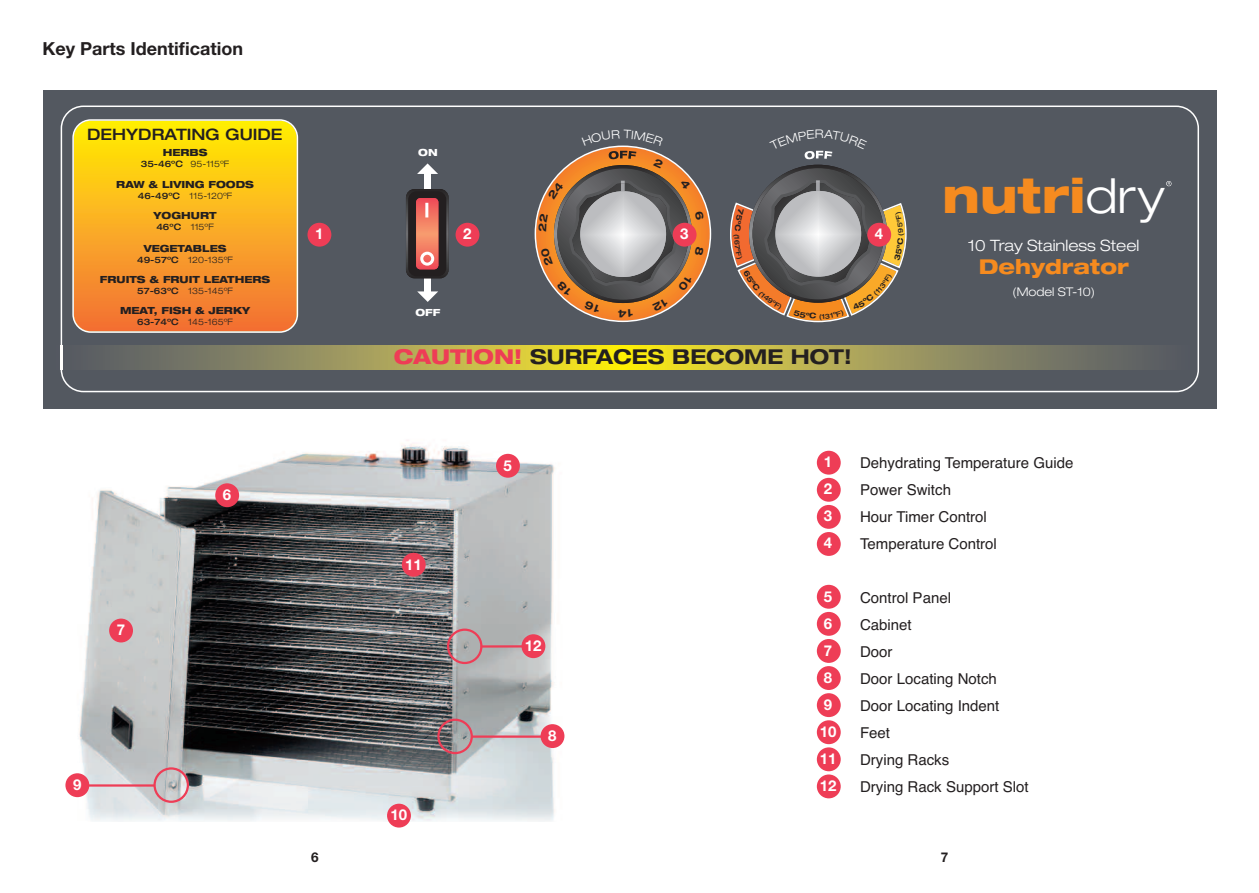
<style>
.page{position:relative;width:1259px;height:893px;background:#fff}
.page>*{position:absolute;margin:0;border:0;box-sizing:border-box;transform-origin:0 0}
.t1{font:800 expanded 48.15px "Helvetica Neue LT Std";color:#f68b1f}
.t2{font:700 expanded 20.55px "Helvetica Neue LT Std";color:#231f20}
.t3{font:800 expanded 20.4px "Helvetica Neue LT Std";color:#f68b1f}
.t4{font:700 18px "Helvetica Neue LT Std";color:#231f20}
.t5{font:500 expanded 15.75px "Helvetica Neue LT Std";color:#231f20}
.t6{font:300 expanded 15.6px "Helvetica Neue LT Std";color:#fff}
.t7{font:15px/27px "Helvetica";color:#231f20}
.t8{font:700 15px/27px "Helvetica Neue LT Std";color:#fff;text-align:justify}
.t9{font:700 13.5px "Helvetica Neue LT Std";color:#231f20}
.t10{font:300 expanded 12px "Helvetica Neue LT Std";color:#fff}
.t11{font:300 expanded 11.85px "Helvetica Neue LT Std";color:#fff}
.t12{font:800 expanded 9.9px "Helvetica Neue LT Std";color:#231f20}
.t13{font:800 expanded 9.9px "Helvetica Neue LT Std";color:#fff}
.t14{font:300 expanded 8.85px "Helvetica Neue LT Std";color:#231f20}
.s1{font-weight:500}
.s2{font-weight:800;color:#ee3d56}
.s3{font-weight:300;color:#fff}
</style>
<div class="page">
<div style="left:817px;top:774px;width:23px;height:24px;background:#ee3d56;border-radius:50%"></div>
<div style="left:817px;top:747px;width:23px;height:24px;background:#ee3d56;border-radius:50%"></div>
<div style="left:817px;top:720px;width:23px;height:24px;background:#ee3d56;border-radius:50%"></div>
<div style="left:817px;top:693px;width:23px;height:24px;background:#ee3d56;border-radius:50%"></div>
<div style="left:817px;top:666px;width:23px;height:24px;background:#ee3d56;border-radius:50%"></div>
<div style="left:817px;top:639px;width:23px;height:24px;background:#ee3d56;border-radius:50%"></div>
<div style="left:817px;top:612px;width:23px;height:24px;background:#ee3d56;border-radius:50%"></div>
<div style="left:817px;top:585px;width:23px;height:24px;background:#ee3d56;border-radius:50%"></div>
<div style="left:817px;top:532px;width:23px;height:24px;background:#ee3d56;border-radius:50%"></div>
<div style="left:817px;top:505px;width:23px;height:24px;background:#ee3d56;border-radius:50%"></div>
<div style="left:817px;top:478px;width:23px;height:24px;background:#ee3d56;border-radius:50%"></div>
<div style="left:817px;top:451px;width:23px;height:24px;background:#ee3d56;border-radius:50%"></div>
<img style="left:65px;top:440px;width:500px;height:381px">
<div style="left:387px;top:804px;width:24px;height:23px;background:#ee3d56;border-radius:50%"></div>
<div style="left:109px;top:619px;width:24px;height:23px;background:#ee3d56;border-radius:50%"></div>
<div style="left:215px;top:483px;width:24px;height:24px;background:#ee3d56;border-radius:50%"></div>
<div style="left:496px;top:454px;width:24px;height:24px;background:#ee3d56;border-radius:50%"></div>
<div style="left:402px;top:553px;width:24px;height:24px;background:#ee3d56;border-radius:50%"></div>
<div style="left:540px;top:724px;width:24px;height:24px;background:#ee3d56;border-radius:50%"></div>
<div style="left:65px;top:773px;width:24px;height:24px;background:#ee3d56;border-radius:50%"></div>
<hr style="left:89px;top:784px;width:65px;height:3px;background:#ee3d56">
<svg style="left:153px;top:767px;width:36px;height:36px"></svg>
<hr style="left:471px;top:735px;width:72px;height:3px;background:#ee3d56">
<svg style="left:437px;top:719px;width:36px;height:35px"></svg>
<div style="left:521px;top:634px;width:24px;height:24px;background:#ee3d56;border-radius:50%"></div>
<hr style="left:481px;top:645px;width:46px;height:3px;background:#ee3d56">
<svg style="left:447px;top:629px;width:35px;height:35px"></svg>
<div style="left:43px;top:90px;width:1174px;height:319px;background:#535860"></div>
<svg style="left:61px;top:106px;width:1138px;height:286px"></svg>
<img style="left:60px;top:345px;width:1130px;height:24px">
<svg style="left:61px;top:345px;width:1px;height:24px"></svg>
<svg style="left:72px;top:119px;width:226px;height:214px;background:#f7af25"></svg>
<svg style="left:417px;top:163px;width:21px;height:11px"></svg>
<div style="left:424px;top:172px;width:7px;height:81px;background:#fff"></div>
<svg style="left:417px;top:291px;width:21px;height:11px"></svg>
<div style="left:424px;top:251px;width:7px;height:42px;background:#fff"></div>
<svg style="left:1166px;top:181px;width:5px;height:5px"></svg>
<svg style="left:406px;top:189px;width:42px;height:89px"></svg>
<div style="left:408px;top:191px;width:38px;height:85px;background:#231f20;border-radius:9px"></div>
<svg style="left:416px;top:198px;width:22px;height:71px"></svg>
<hr style="left:425px;top:203px;width:3px;height:14px;background:#fff">
<svg style="left:420px;top:252px;width:14px;height:14px"></svg>
<div style="left:455px;top:223px;width:24px;height:24px;background:#ee3d56;border-radius:50%"></div>
<div style="left:307px;top:223px;width:24px;height:24px;background:#ee3d56;border-radius:50%"></div>
<svg style="left:769px;top:130px;width:98px;height:29px"></svg>
<svg style="left:730px;top:168px;width:176px;height:154px"></svg>
<svg style="left:534px;top:130px;width:177px;height:192px"></svg>
<p class="t4" style="left:43px;top:43px;width:202px">Key Parts Identification</p>
<p class="t5" style="left:87px;top:129px;width:197px">DEHYDRATING GUIDE</p>
<p class="t12" style="left:163px;top:149px;width:46px">HERBS</p>
<p class="t14" style="left:141px;top:161px;width:90px"><span class="s1">35-46ºC</span> 95-115ºF</p>
<p class="t12" style="left:116px;top:180px;width:139px">RAW &amp; LIVING FOODS</p>
<p class="t14" style="left:138px;top:192px;width:96px"><span class="s1">46-49ºC</span> 115-120ºF</p>
<p class="t12" style="left:154px;top:211px;width:65px">YOGHURT</p>
<p class="t14" style="left:156px;top:224px;width:59px"><span class="s1">46ºC</span> 115ºF</p>
<p class="t12" style="left:144px;top:244px;width:84px">VEGETABLES</p>
<p class="t14" style="left:137px;top:256px;width:97px"><span class="s1">49-57ºC</span> 120-135ºF</p>
<p class="t12" style="left:100px;top:276px;width:172px">FRUITS &amp; FRUIT LEATHERS</p>
<p class="t14" style="left:137px;top:288px;width:97px"><span class="s1">57-63ºC</span> 135-145ºF</p>
<p class="t12" style="left:120px;top:307px;width:132px">MEAT, FISH &amp; JERKY</p>
<p class="t14" style="left:137px;top:319px;width:97px"><span class="s1">63-74ºC</span> 145-165ºF</p>
<p class="t13" style="left:418px;top:149px;width:21px">ON</p>
<p class="t11" style="left:815px;top:130px;width:10px">R</p>
<p class="t8" style="left:315px;top:222px;width:10px">1</p>
<p class="t8" style="left:463px;top:222px;width:10px">2</p>
<p class="t8" style="left:680px;top:222px;width:10px">3</p>
<p class="t8" style="left:875px;top:222px;width:10px">4</p>
<p class="t13" style="left:415px;top:308px;width:26px">OFF</p>
<h2 class="t2" style="left:394px;top:350px;width:459px"><span class="s2">CAUTION!</span> SURFACES BECOME HOT!</h2>
<h1 class="t1" style="left:942px;top:177px;width:223px">nutri<span class="s3">dry</span></h1>
<p class="t6" style="left:968px;top:240px;width:173px">10 Tray Stainless Steel</p>
<h3 class="t3" style="left:979px;top:258px;width:151px">Dehydrator</h3>
<p class="t10" style="left:1012px;top:287px;width:84px">(Model ST-10)</p>
<p class="t8" style="left:117px;top:618px;width:10px">7</p>
<p class="t8" style="left:73px;top:772px;width:10px">9</p>
<p class="t8" style="left:223px;top:482px;width:10px">6</p>
<p class="t8" style="left:405px;top:552px;width:18px">11</p>
<p class="t8" style="left:390px;top:803px;width:18px">10</p>
<p class="t8" style="left:503px;top:453px;width:10px">5</p>
<p class="t8" style="left:525px;top:633px;width:18px">12</p>
<p class="t8" style="left:548px;top:723px;width:10px">8</p>
<p class="t8" style="left:824px;top:450px;width:10px">1<br>2<br>3<br>4</p>
<p class="t8" style="left:820px;top:585px;width:18px;text-align:left">5<br>6<br>7<br>8<br>9<br>10<br>11<br>12</p>
<p class="t7" style="left:860px;top:449px;width:215px">Dehydrating Temperature Guide<br>Power Switch<br>Hour Timer Control<br>Temperature Control</p>
<p class="t7" style="left:860px;top:584px;width:170px">Control Panel<br>Cabinet<br>Door<br>Door Locating Notch<br>Door Locating Indent<br>Feet<br>Drying Racks<br>Drying Rack Support Slot</p>
<p class="t9" style="left:311px;top:853px;width:9px">6</p>
<p class="t9" style="left:940px;top:853px;width:9px">7</p>
</div>
